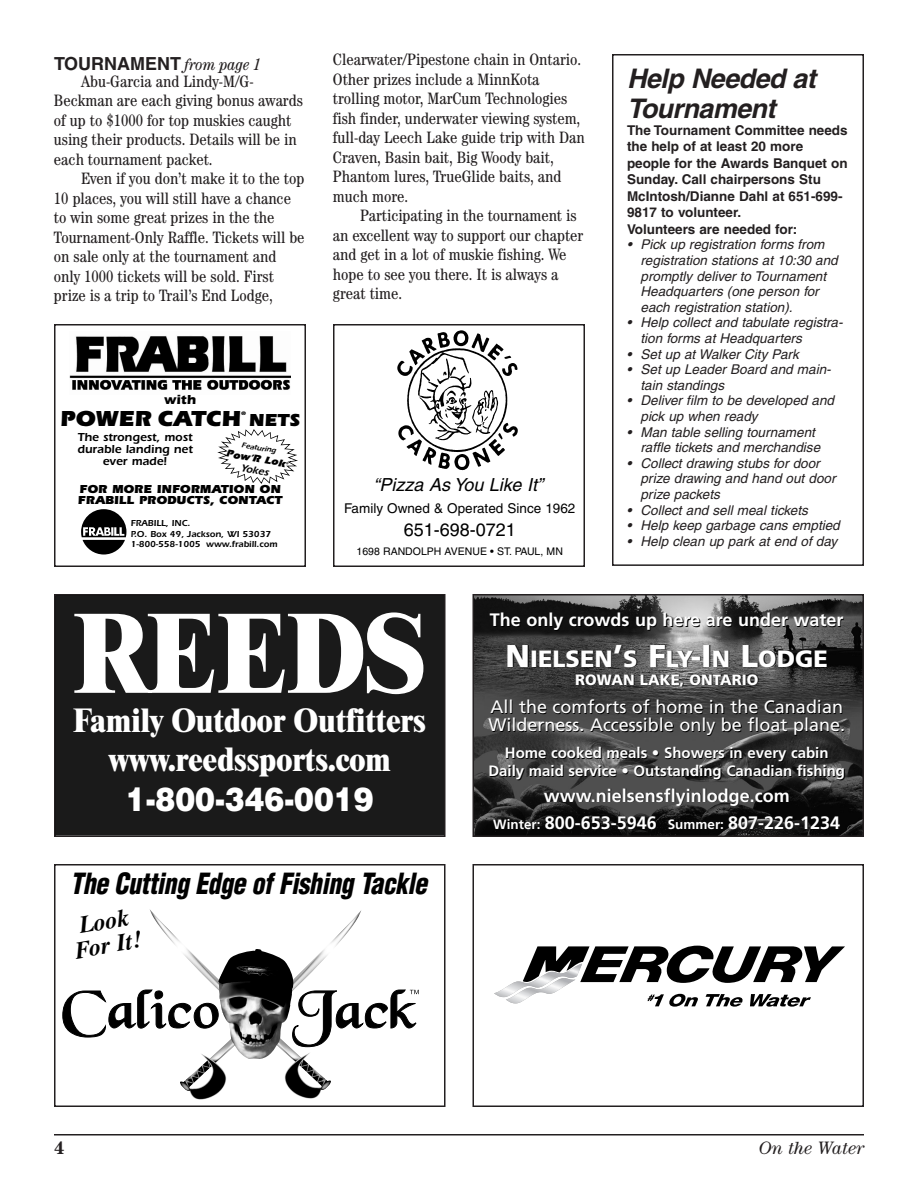
<style>
.page{position:relative;width:918px;height:1188px;background:#fff}
.page>*{position:absolute;margin:0;border:0;box-sizing:border-box;transform-origin:0 0}
.t1{font:111px "Times Extra Bold+QPDMMS";letter-spacing:-.015em;color:#fff;scale:.9 1}
.t2{font:33px/39px "Times Extra Bold+QPDMMS";color:#fff;text-align:center;scale:.9 1}
.t3{font:33px "Helvetica Black+KSJDOO";color:#fff;scale:.9 1}
.t4{font:28.5px "Helvetica Condensed Black Obl+QATQRY";letter-spacing:-.015em;color:#000;scale:.9 1}
.t5{font:italic 700 27px/30px "Helvetica";color:#231f20}
.t6{font:24px/24px "Times Bold Italic+EQHXXU";color:#000;text-align:center}
.t7{font:23.7px "Frutiger Black+ZNSSFL";color:#fff}
.t8{font:22.5px "Itc Eras Ultra+XJRGNT";color:#000}
.t9{font:18px/27px "Frutiger Bold+NCSSVR";color:#fff;text-align:center}
.t10{font:18px/18px "Frutiger Roman+SJBAHA";color:#fff}
.t11{font:700 18px "Helvetica";color:#231f20}
.t12{font:18px "Helvetica Oblique+GRTUFH";color:#000}
.t13{font:18px "Helvetica+NBDTZF";color:#000}
.t14{font:italic 18px "Century";color:#231f20}
.t15{font:18px "Itc Eras Ultra+XJRGNT";color:#000}
.t16{font:700 18px "Century";color:#231f20}
.t17{font:condensed 16.5px/19.5px "Century";color:#231f20}
.t18{font:15px/18px "Frutiger Bold+NCSSVR";color:#fff;text-align:center}
.t19{font:15px "Frutiger Black+ZNSSFL";color:#fff}
.t20{font:italic 13.5px/15.6px "Helvetica";letter-spacing:-.02em;color:#231f20}
.t21{font:700 13.5px/16.5px "Helvetica";color:#231f20}
.t22{font:13.5px "Helvetica+NBDTZF";color:#000}
.t23{font:13.5px "Itc Eras Bold+BMYQCL";color:#000}
.t24{font:12px/12px "Itc Eras Demi+QHVUOW";color:#000;text-align:center}
.t25{font:12px/10.5px "Itc Eras Ultra+XJRGNT";color:#000}
.t26{font:10.5px "Helvetica+NBDTZF";color:#000}
.t27{font:italic 10.5px "Itc Eras Ultra+XJRGNT";color:#000}
.t28{font:italic 10.5px "Itc Eras Demi+QHVUOW";color:#000}
.t29{font:9px/10.5px "Itc Eras Demi+QHVUOW";color:#000}
.t30{font:italic 7.5px "Itc Eras Demi+QHVUOW";color:#000}
.t31{font:5.25px "Itc Eras Ultra+XJRGNT";color:#000}
.s1{font-family:"Century";font-weight:400;font-style:italic;font-stretch:condensed;font-size:16.5px}
.s2{font-size:31.5px}
.s3{font-size:13.5px}
</style>
<div class="page">
<hr style="left:54px;top:1134px;width:810px;height:2px;background:#231f20">
<img style="left:69px;top:336px;width:222px;height:54px">
<svg style="left:81px;top:509px;width:45px;height:46px"></svg>
<div style="left:54px;top:324px;width:252px;height:243px;border:2px solid #231f20"></div>
<img style="left:397px;top:330px;width:121px;height:141px">
<div style="left:333px;top:324px;width:252px;height:243px;border:2px solid #231f20"></div>
<img style="left:150px;top:910px;width:30px;height:80px">
<img style="left:180px;top:910px;width:181px;height:190px">
<img style="left:219px;top:1009px;width:73px;height:50px">
<img style="left:218px;top:949px;width:76px;height:60px">
<svg style="left:63px;top:990px;width:155px;height:47px"></svg>
<svg style="left:292px;top:990px;width:126px;height:57px"></svg>
<div style="left:340px;top:1091px;width:18px;height:15px;background:#fff"></div>
<div style="left:54px;top:864px;width:392px;height:243px;border:2px solid #231f20"></div>
<svg style="left:494px;top:946px;width:351px;height:61px"></svg>
<div style="left:472px;top:864px;width:392px;height:243px;border:2px solid #231f20"></div>
<div style="left:57px;top:597px;width:386px;height:237px;background:#1a1a1a"></div>
<div style="left:54px;top:594px;width:392px;height:243px;border:2px solid #231f20"></div>
<img style="left:475px;top:597px;width:386px;height:237px">
<div style="left:472px;top:594px;width:392px;height:243px;border:2px solid #231f20"></div>
<div style="left:612px;top:54px;width:252px;height:512px;border:2px solid #231f20"></div>
<svg style="left:217px;top:429px;width:81px;height:55px"></svg>
<p class="t11" style="left:54px;top:57px;width:209px">TOURNAMENT <span class="s1">from page 1</span></p>
<p class="t17" style="left:54px;top:73px;width:250px;text-indent:27px">Abu-Garcia and Lindy-M/G-<br>Beckman are each giving bonus awards of up to $1000 for top muskies caught using their products. Details will be in each tournament packet.</p>
<p class="t17" style="left:54px;top:170px;width:252px;text-indent:27px">Even if you don’t make it to the top 10 places, you will still have a chance to win some great prizes in the the Tournament-Only Raffle. Tickets will be on sale only at the tournament and only 1000 tickets will be sold. First prize is a trip to Trail’s End Lodge,</p>
<p class="t17" style="left:333px;top:52px;width:253px">Clearwater/Pipestone chain in Ontario.<br>Other prizes include a MinnKota trolling motor, MarCum Technologies fish finder, underwater viewing system, full-day Leech Lake guide trip with Dan Craven, Basin bait, Big Woody bait, Phantom lures, TrueGlide baits, and much more.</p>
<p class="t17" style="left:333px;top:208px;width:252px;text-indent:27px">Participating in the tournament is an excellent way to support our chapter and get in a lot of muskie fishing. We hope to see you there. It is always a great time.</p>
<p class="t23" style="left:164px;top:391px;width:33px">with</p>
<h3 class="t8" style="left:60px;top:411px;width:183px">POWER CATCH</h3>
<p class="t31" style="left:241px;top:411px;width:6px">®</p>
<p class="t15" style="left:249px;top:414px;width:53px">NETS</p>
<p class="t24" style="left:77px;top:432px;width:117px">The strongest, most durable landing net ever made!</p>
<p class="t25" style="left:78px;top:486px;width:206px">FOR MORE INFORMATION ON<br>FRABILL PRODUCTS, CONTACT</p>
<p class="t29" style="left:131px;top:519px;width:148px">FRABILL, INC.<br>P.O. Box 49, Jackson, WI 53037<br>1-800-558-1005 www.frabill.com</p>
<p class="t30" style="left:242px;top:442px;width:36px;rotate:10deg">Featuring</p>
<p class="t27" style="left:227px;top:450px;width:61px;rotate:10deg">Pow’R Lok</p>
<p class="t28" style="left:242px;top:464px;width:30px;rotate:10deg">Yokes</p>
<p class="t12" style="left:374px;top:478px;width:171px">“Pizza As You Like It”</p>
<p class="t22" style="left:344px;top:501px;width:233px">Family Owned &amp; Operated Since 1962</p>
<p class="t13" style="left:404px;top:519px;width:114px">651-698-0721</p>
<p class="t26" style="left:357px;top:545px;width:208px">1698 RANDOLPH AVENUE • ST. PAUL, MN</p>
<h3 class="t5" style="left:627px;top:66px;width:195px">Help Needed at<br>Tournament</h3>
<p class="t21" style="left:627px;top:123px;width:222px">The Tournament Committee needs the help of at least 20 more people for the Awards Banquet on<br>Sunday. Call chairpersons Stu<br>McIntosh/Dianne Dahl at 651-699-<br>9817 to volunteer.<br>Volunteers are needed for:</p>
<p class="t20" style="left:640px;top:238px;width:201px;text-indent:-13px">• Pick up registration forms from registration stations at 10:30 and promptly deliver to Tournament<br>Headquarters (one person for each registration station).</p>
<p class="t20" style="left:640px;top:316px;width:206px;text-indent:-13px">• Help collect and tabulate registra&shy;tion forms at Headquarters</p>
<p class="t20" style="left:627px;top:347px;width:173px">• Set up at Walker City Park</p>
<p class="t20" style="left:640px;top:363px;width:194px;text-indent:-13px">• Set up Leader Board and main&shy;tain standings</p>
<p class="t20" style="left:640px;top:394px;width:198px;text-indent:-13px">• Deliver film to be developed and pick up when ready</p>
<p class="t20" style="left:640px;top:425px;width:184px;text-indent:-13px">• Man table selling tournament raffle tickets and merchandise</p>
<p class="t20" style="left:640px;top:457px;width:199px;text-indent:-13px">• Collect drawing stubs for door prize drawing and hand out door prize packets</p>
<p class="t20" style="left:627px;top:503px;width:185px">• Collect and sell meal tickets</p>
<p class="t20" style="left:627px;top:519px;width:217px">• Help keep garbage cans emptied</p>
<p class="t20" style="left:627px;top:535px;width:212px">• Help clean up park at end of day</p>
<h1 class="t1" style="left:74px;top:590px;width:391px">REEDS</h1>
<h2 class="t2" style="left:74px;top:701px;width:393px">Family Outdoor Outfitters www.reedssports.com</h2>
<h2 class="t3" style="left:126px;top:778px;width:277px">1-800-346-0019</h2>
<h3 class="t4" style="left:70px;top:873px;width:398px">The Cutting Edge of Fishing Tackle</h3>
<h3 class="t6" style="left:69px;top:915px;width:69px;rotate:-10deg">Look<br>For It!</h3>
<p class="t9" style="left:490px;top:608px;width:355px">The only crowds up here are under water</p>
<h3 class="t7" style="left:506px;top:650px;width:324px"><span class="s2">N</span>IELSEN<span class="s2">’</span>S <span class="s2">F</span>LY<span class="s2">-I</span>N <span class="s2">L</span>ODGE</h3>
<p class="t19" style="left:575px;top:674px;width:185px">ROWAN LAKE, ONTARIO</p>
<p class="t10" style="left:489px;top:698px;width:358px">All the comforts of home in the Canadian<br>Wilderness. Accessible only be float plane.</p>
<p class="t18" style="left:488px;top:745px;width:358px">Home cooked meals • Showers in every cabin<br>Daily maid service • Outstanding Canadian fishing</p>
<p class="t9" style="left:493px;top:783px;width:348px">www.nielsensflyinlodge.com<br><span class="s3">Winter:</span> 800-653-5946 <span class="s3">Summer:</span> 807-226-1234</p>
<p class="t16" style="left:54px;top:1141px;width:12px">4</p>
<p class="t14" style="left:759px;top:1141px;width:107px">On the Water</p>
</div>
